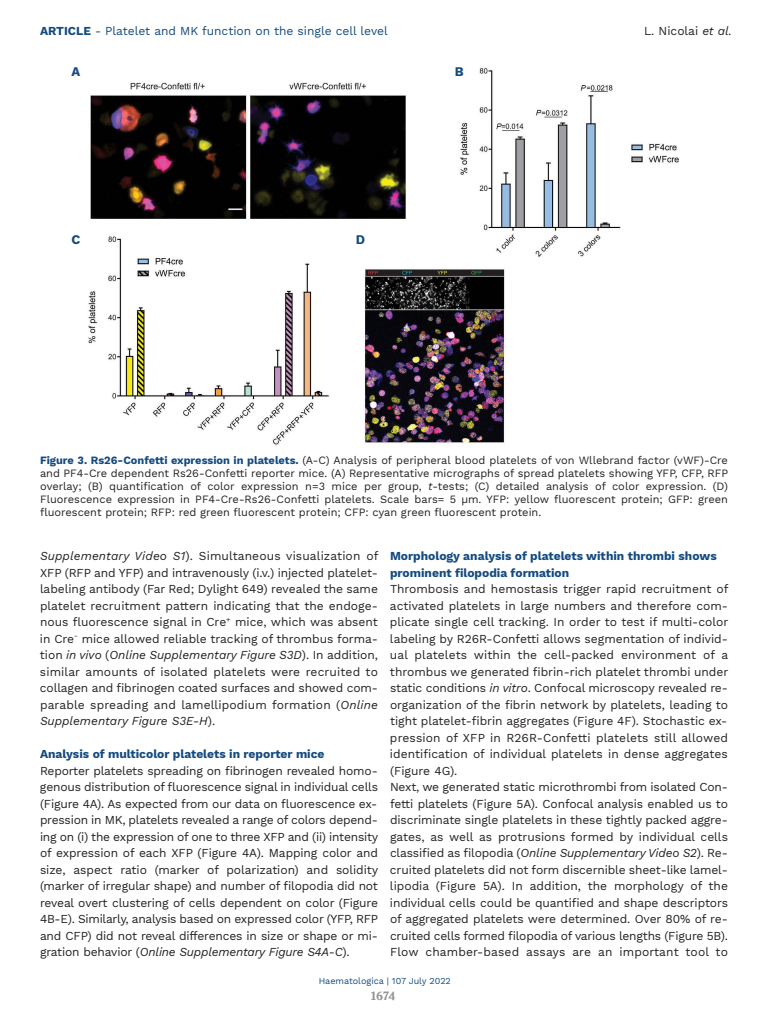
<style>
.page{position:relative;width:768px;height:1024px;background:#fff}
.page>*{position:absolute;margin:0;border:0;box-sizing:border-box;transform-origin:0 0}
.t1{font:700 13px "Work Sans";color:#134a80}
.t2{font:12px/16.5px "Work Sans";letter-spacing:-.005em;color:#231f20;text-align:justify}
.t3{font:700 12px/16.5px "Work Sans";color:#134a80}
.t4{font:12px "Work Sans";color:#134a80}
.t5{font:700 12px "Volkhov";color:#939598}
.t6{font:11px/13px "Work Sans";color:#231f20;text-align:justify}
.t7{font:9px "Work Sans";color:#134a80}
.s1{font-weight:700}
.s2{font-style:italic}
.s3{font-weight:700;color:#134a80}
</style>
<div class="page">
<img style="left:88px;top:68px;width:591px;height:377px">
<p class="t4" style="left:40px;top:24px;width:349px"><span class="s1">ARTICLE</span> - Platelet and MK function on the single cell level</p>
<p class="t2" style="left:644px;top:23px;width:89px">L. Nicolai <span class="s2">et al.</span></p>
<p class="t1" style="left:71px;top:64px;width:10px">A</p>
<p class="t1" style="left:455px;top:64px;width:10px">B</p>
<p class="t1" style="left:71px;top:232px;width:10px">C</p>
<p class="t1" style="left:356px;top:232px;width:11px">D</p>
<p class="t6" style="left:40px;top:454px;width:690px"><span class="s3">Figure 3. Rs26-Confetti expression in platelets.</span> (A-C) Analysis of peripheral blood platelets of von Wllebrand factor (vWF)-Cre and PF4-Cre dependent Rs26-Confetti reporter mice. (A) Representative micrographs of spread platelets showing YFP, CFP, RFP overlay; (B) quantification of color expression n=3 mice per group, <span class="s2">t</span>-tests; (C) detailed analysis of color expression. (D)<br>Fluorescence expression in PF4-Cre-Rs26-Confetti platelets. Scale bars= 5 µm. YFP: yellow fluorescent protein; GFP: green fluorescent protein; RFP: red green fluorescent protein; CFP: cyan green fluorescent protein.</p>
<p class="t2" style="left:40px;top:548px;width:340px"><span class="s2">Supplementary Video S1</span>). Simultaneous visualization of XFP (RFP and YFP) and intravenously (i.v.) injected platelet&shy;labeling antibody (Far Red; Dylight 649) revealed the same platelet recruitment pattern indicating that the endoge&shy;nous fluorescence signal in Cre<sup>+</sup> mice, which was absent in Cre<sup>-</sup> mice allowed reliable tracking of thrombus forma&shy;tion <span class="s2">in vivo</span> (<span class="s2">Online Supplementary Figure S3D</span>). In addition, similar amounts of isolated platelets were recruited to collagen and fibrinogen coated surfaces and showed com&shy;parable spreading and lamellipodium formation (<span class="s2">Online Supplementary Figure S3E-H</span>).</p>
<p class="t3" style="left:40px;top:746px;width:286px">Analysis of multicolor platelets in reporter mice</p>
<p class="t2" style="left:40px;top:762px;width:340px">Reporter platelets spreading on fibrinogen revealed homo&shy;genous distribution of fluorescence signal in individual cells (Figure 4A). As expected from our data on fluorescence ex&shy;pression in MK, platelets revealed a range of colors depend&shy;ing on (i) the expression of one to three XFP and (ii) intensity of expression of each XFP (Figure 4A). Mapping color and size, aspect ratio (marker of polarization) and solidity (marker of irregular shape) and number of filopodia did not reveal overt clustering of cells dependent on color (Figure 4B-E). Similarly, analysis based on expressed color (YFP, RFP and CFP) did not reveal differences in size or shape or mi&shy;gration behavior (<span class="s2">Online Supplementary Figure S4A-C</span>).</p>
<p class="t3" style="left:390px;top:548px;width:328px">Morphology analysis of platelets within thrombi shows prominent filopodia formation</p>
<p class="t2" style="left:390px;top:581px;width:340px;text-align:left">Thrombosis and hemostasis trigger rapid recruitment of activated platelets in large numbers and therefore com&shy;plicate single cell tracking. In order to test if multi-color labeling by R26R-Confetti allows segmentation of individ&shy;ual platelets within the cell-packed environment of a thrombus we generated fibrin-rich platelet thrombi under static conditions <span class="s2">in vitro</span>. Confocal microscopy revealed re&shy;organization of the fibrin network by platelets, leading to tight platelet-fibrin aggregates (Figure 4F). Stochastic ex&shy;pression of XFP in R26R-Confetti platelets still allowed identification of individual platelets in dense aggregates (Figure 4G).<br>Next, we generated static microthrombi from isolated Con&shy;fetti platelets (Figure 5A). Confocal analysis enabled us to discriminate single platelets in these tightly packed aggre&shy;gates, as well as protrusions formed by individual cells classified as filopodia (<span class="s2">Online Supplementary Video S2</span>). Re&shy;cruited platelets did not form discernible sheet-like lamel&shy;lipodia (Figure 5A). In addition, the morphology of the individual cells could be quantified and shape descriptors of aggregated platelets were determined. Over 80% of re&shy;cruited cells formed filopodia of various lengths (Figure 5B).<br>Flow chamber-based assays are an important tool to</p>
<p class="t7" style="left:319px;top:976px;width:134px">Haematologica | 107 July 2022</p>
<p class="t5" style="left:371px;top:988px;width:26px">1674</p>
</div>
